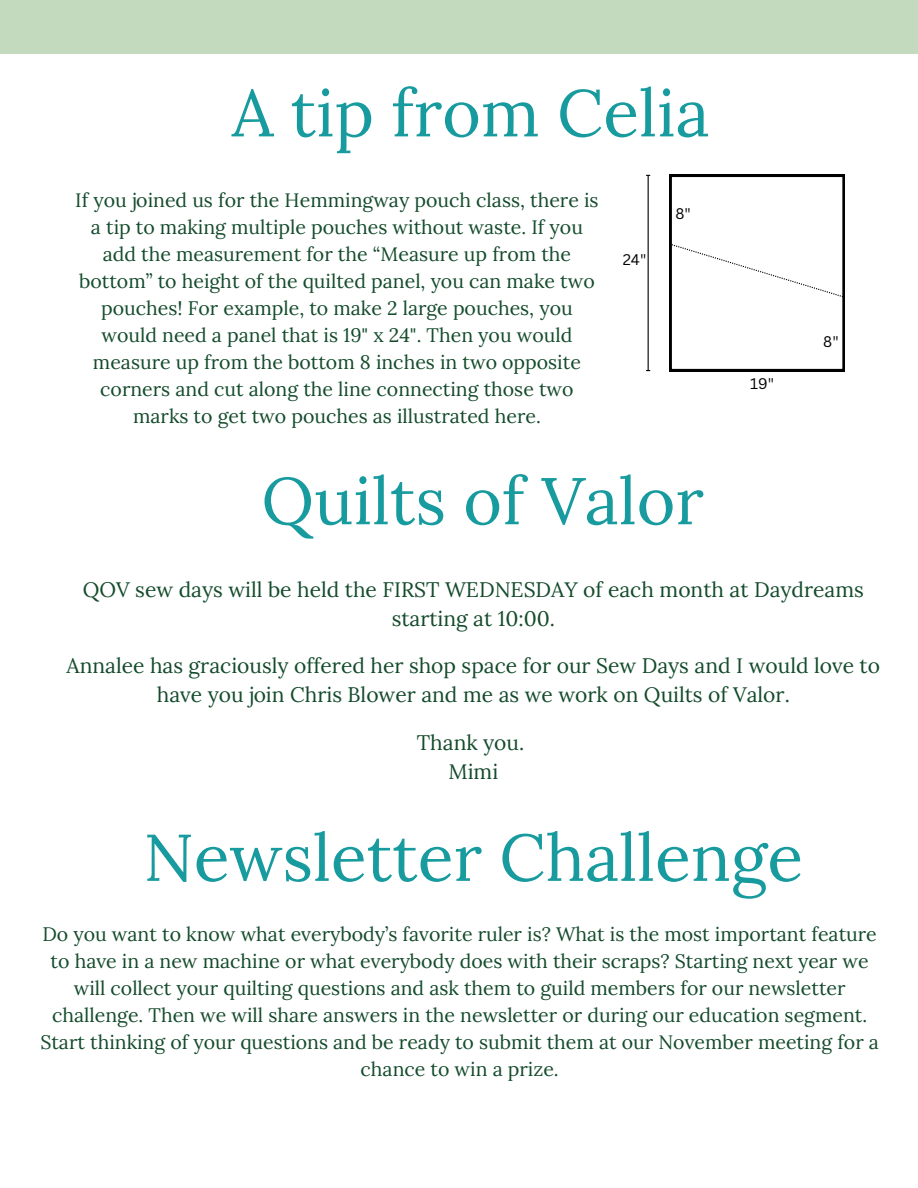
<style>
.page{position:relative;width:918px;height:1188px;background:#fff}
.page>*{position:absolute;margin:0;border:0;box-sizing:border-box;transform-origin:0 0}
.t1{font:66px "Lora";color:#179b9e}
.t2{font:21px/29.2px "Lora";color:#144b2b;text-align:center}
.t3{font:19.5px/27px "Lora";color:#144b2b;text-align:center}
.t4{font:15px "Canva Sans";color:#000}
</style>
<div class="page">
<div style="left:0;top:0;width:918px;height:54px;background:#c3dabf"></div>
<svg style="left:670px;top:175px;width:175px;height:196px"></svg>
<hr style="left:648px;top:176px;width:1px;height:194px;background:#000">
<p class="t1" style="left:232px;top:70px;width:479px">A tip from Celia</p>
<h1 class="t3" style="left:75px;top:187px;width:525px">If you joined us for the Hemmingway pouch class, there is a tip to making multiple pouches without waste. If you add the measurement for the “Measure up from the bottom” to height of the quilted panel, you can make two pouches! For example, to make 2 large pouches, you would need a panel that is 19" x 24". Then you would measure up from the bottom 8 inches in two opposite corners and cut along the line connecting those two marks to get two pouches as illustrated here.</h1>
<h2 class="t4" style="left:676px;top:203px;width:17px">8"</h2>
<h2 class="t4" style="left:623px;top:249px;width:25px">24"</h2>
<p class="t1" style="left:261px;top:458px;width:444px">Quilts of Valor</p>
<h1 class="t4" style="left:750px;top:373px;width:25px">19"</h1>
<h2 class="t4" style="left:823px;top:331px;width:17px">8"</h2>
<p class="t2" style="left:83px;top:574px;width:783px">QOV sew days will be held the FIRST WEDNESDAY of each month at Daydreams starting at 10:00.</p>
<h2 class="t2" style="left:67px;top:651px;width:815px">Annalee has graciously offered her shop space for our Sew Days and I would love to have you join Chris Blower and me as we work on Quilts of Valor.</h2>
<p class="t2" style="left:417px;top:727px;width:109px">Thank you.<br>Mimi</p>
<p class="t1" style="left:144px;top:814px;width:661px">Newsletter Challenge</p>
<h1 class="t3" style="left:40px;top:920px;width:840px">Do you want to know what everybody’s favorite ruler is? What is the most important feature to have in a new machine or what everybody does with their scraps? Starting next year we will collect your quilting questions and ask them to guild members for our newsletter challenge. Then we will share answers in the newsletter or during our education segment.<br>Start thinking of your questions and be ready to submit them at our November meeting for a chance to win a prize.</h1>
</div>
